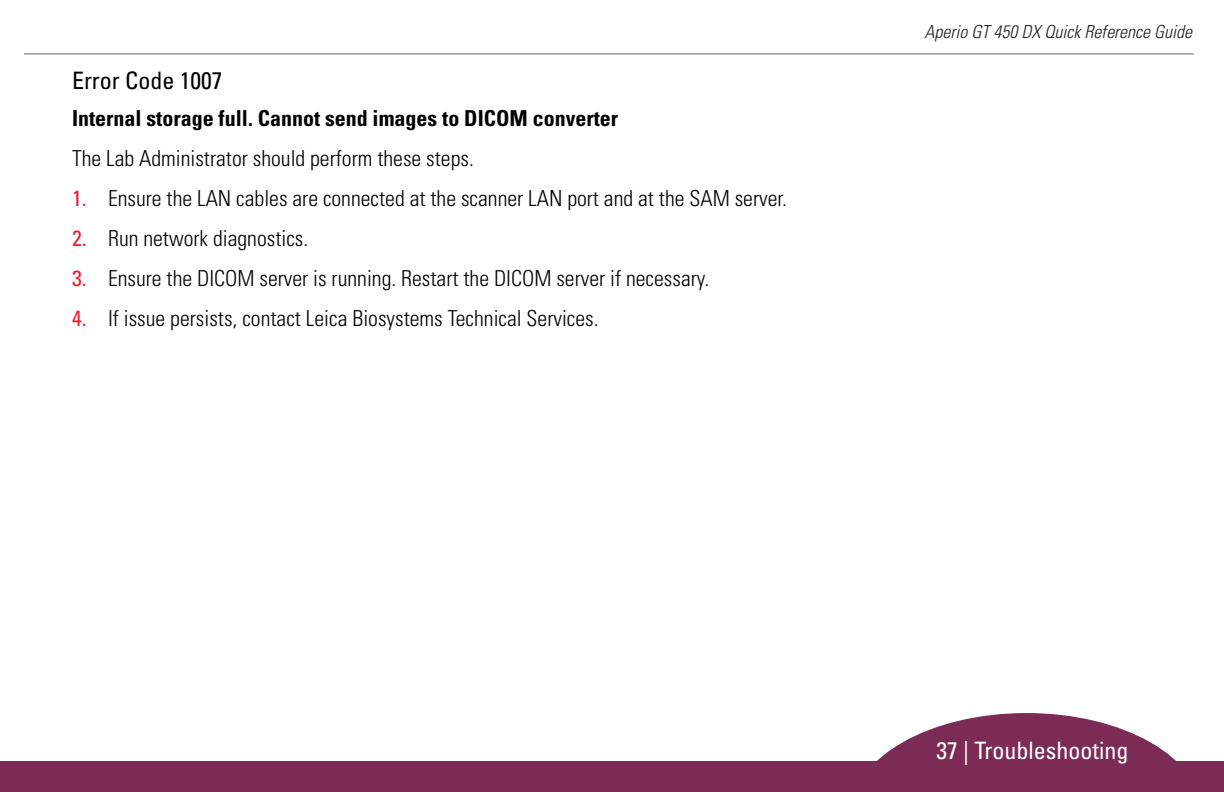
<style>
.page{position:relative;width:1224px;height:792px;background:#fff}
.page>*{position:absolute;margin:0;border:0;box-sizing:border-box;transform-origin:0 0}
.t1{font:condensed 24px "Univers LT Std";color:#fff}
.Heading_2QR_TB{font:condensed 24px "Univers LT Std";color:#000}
.Body{font:300 condensed 22px "Univers LT Std";color:#000}
.Body_bold{font:700 condensed 22px "Univers LT Std";color:#000}
.t2{font:italic 300 condensed 18px "Univers LT Std";color:#231f20}
.s1{font-weight:400;color:#ed1b2f}
</style>
<div class="page">
<hr style="left:24px;top:54px;width:1170px;height:1px;background:#666">
<div style="left:0;top:762px;width:1224px;height:30px;background:#7b2b55"></div>
<svg style="left:852px;top:713px;width:349px;height:49px"></svg>
<p class="Heading_2QR_TB" style="left:72px;top:66px;width:152px">Error Code 1007</p>
<p class="Body_bold" style="left:72px;top:105px;width:548px">Internal storage full. Cannot send images to DICOM converter</p>
<p class="Body" style="left:72px;top:145px;width:403px">The Lab Administrator should perform these steps.</p>
<p class="Body" style="left:72px;top:185px;width:716px"><span class="s1">1.</span> Ensure the LAN cables are connected at the scanner LAN port and at the SAM server.</p>
<p class="Body" style="left:72px;top:225px;width:238px"><span class="s1">2.</span> Run network diagnostics.</p>
<p class="Body" style="left:72px;top:265px;width:639px"><span class="s1">3.</span> Ensure the DICOM server is running. Restart the DICOM server if necessary.</p>
<p class="Body" style="left:72px;top:305px;width:528px"><span class="s1">4.</span> If issue persists, contact Leica Biosystems Technical Services.</p>
<p class="t2" style="left:924px;top:21px;width:269px">Aperio GT 450 DX Quick Reference Guide</p>
<p class="t1" style="left:936px;top:735px;width:194px">37 | Troubleshooting</p>
</div>
